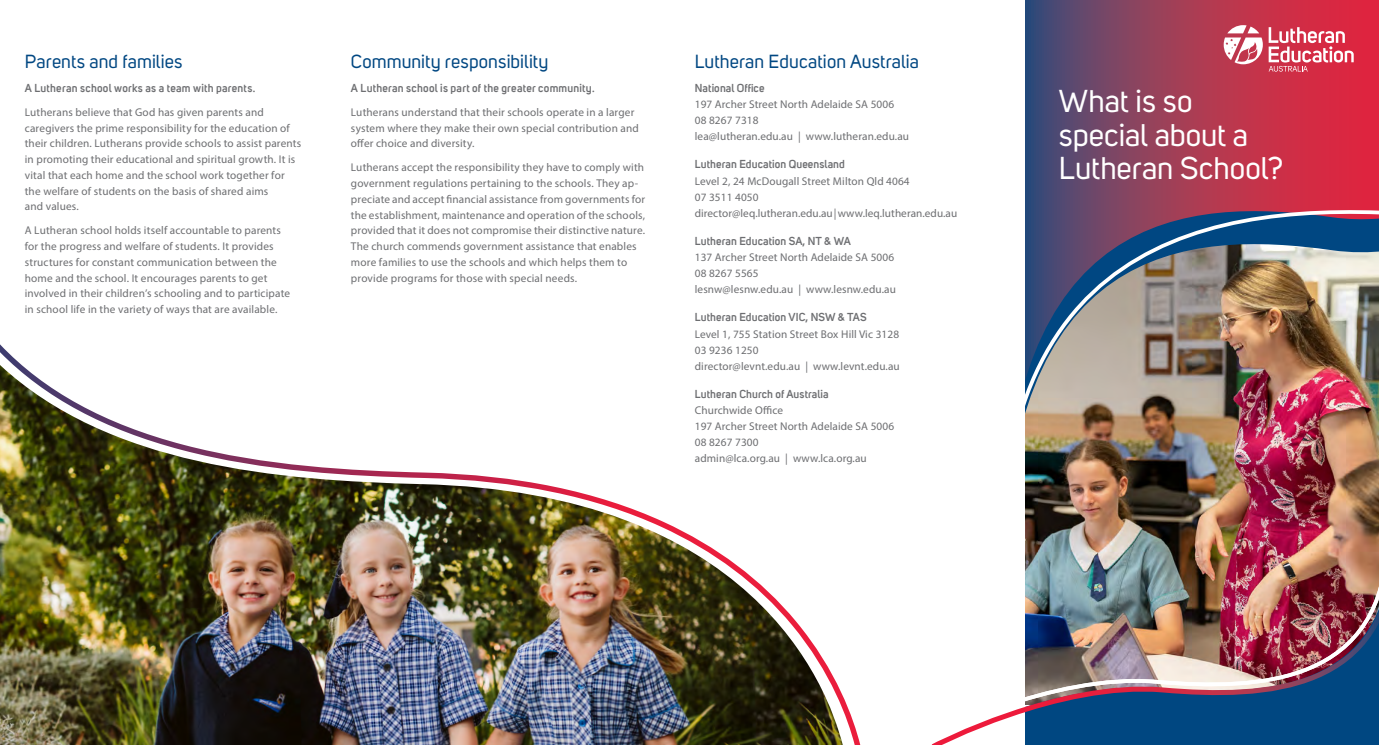
<style>
.page{position:relative;width:1379px;height:745px;background:#fff}
.page>*{position:absolute;margin:0;border:0;box-sizing:border-box;transform-origin:0 0}
.t1{font:31.25px/33.5px "Uni Sans";color:#fff}
.t2{font:18.75px "Uni Sans";letter-spacing:.01em;color:#004782}
.t3{font:11.25px/15.8px "Myriad Pro";letter-spacing:.01em;color:#6d6e71}
.t4{font:600 11.25px "Uni Sans";letter-spacing:.01em;color:#6d6e71}
</style>
<div class="page">
<img style="left:0;top:344px;width:860px;height:400px">
<div style="left:493px;top:303px;width:354px;height:135px;background:#fff"></div>
<svg style="left:1025px;top:0;width:353px;height:102px;background:#a3445f"></svg>
<div style="left:780px;top:0;width:244px;height:572px;background:#fff"></div>
<svg style="left:1025px;top:102px;width:353px;height:103px;background:#a03956"></svg>
<img style="left:933px;top:205px;width:445px;height:539px">
<h2 class="t2" style="left:25px;top:51px;width:159px">Parents and families</h2>
<p class="t4" style="left:25px;top:79px;width:232px">A Lutheran school works as a team with parents.</p>
<p class="t3" style="left:25px;top:104px;width:278px">Lutherans believe that God has given parents and caregivers the prime responsibility for the education of their children. Lutherans provide schools to assist parents in promoting their educational and spiritual growth. It is vital that each home and the school work together for the welfare of students on the basis of shared aims<br>and values.</p>
<p class="t3" style="left:25px;top:222px;width:267px">A Lutheran school holds itself accountable to parents for the progress and welfare of students. It provides structures for constant communication between the home and the school. It encourages parents to get involved in their children’s schooling and to participate in school life in the variety of ways that are available.</p>
<h2 class="t2" style="left:351px;top:51px;width:199px">Community responsibility</h2>
<p class="t4" style="left:351px;top:79px;width:245px">A Lutheran school is part of the greater community.</p>
<p class="t3" style="left:351px;top:104px;width:289px">Lutherans understand that their schools operate in a larger system where they make their own special contribution and offer choice and diversity.</p>
<p class="t3" style="left:351px;top:159px;width:296px">Lutherans accept the responsibility they have to comply with government regulations pertaining to the schools. They ap&shy;preciate and accept financial assistance from governments for the establishment, maintenance and operation of the schools, provided that it does not compromise their distinctive nature.<br>The church commends government assistance that enables more families to use the schools and which helps them to provide programs for those with special needs.</p>
<h2 class="t2" style="left:694px;top:51px;width:226px">Lutheran Education Australia</h2>
<p class="t4" style="left:694px;top:80px;width:71px">National Office</p>
<p class="t3" style="left:694px;top:96px;width:216px">197 Archer Street North Adelaide SA 5006<br>08 8267 7318<br>lea@lutheran.edu.au | www.lutheran.edu.au</p>
<p class="t4" style="left:694px;top:156px;width:152px">Lutheran Education Queensland</p>
<p class="t3" style="left:694px;top:172px;width:264px">Level 2, 24 McDougall Street Milton Qld 4064<br>07 3511 4050<br>director@leq.lutheran.edu.au | www.leq.lutheran.edu.au</p>
<p class="t4" style="left:694px;top:232px;width:157px">Lutheran Education SA, NT &amp; WA</p>
<p class="t3" style="left:694px;top:249px;width:203px">137 Archer Street North Adelaide SA 5006<br>08 8267 5565<br>lesnw@lesnw.edu.au | www.lesnw.edu.au</p>
<p class="t4" style="left:694px;top:309px;width:173px">Lutheran Education VIC, NSW &amp; TAS</p>
<p class="t3" style="left:694px;top:325px;width:206px">Level 1, 755 Station Street Box Hill Vic 3128<br>03 9236 1250<br>director@levnt.edu.au | www.levnt.edu.au</p>
<p class="t4" style="left:694px;top:385px;width:135px">Lutheran Church of Australia</p>
<p class="t3" style="left:694px;top:402px;width:201px">Churchwide Office<br>197 Archer Street North Adelaide SA 5006<br>08 8267 7300<br>admin@lca.org.au | www.lca.org.au</p>
<h1 class="t1" style="left:1058px;top:85px;width:226px">What is so special about a<br>Lutheran School?</h1>
</div>
